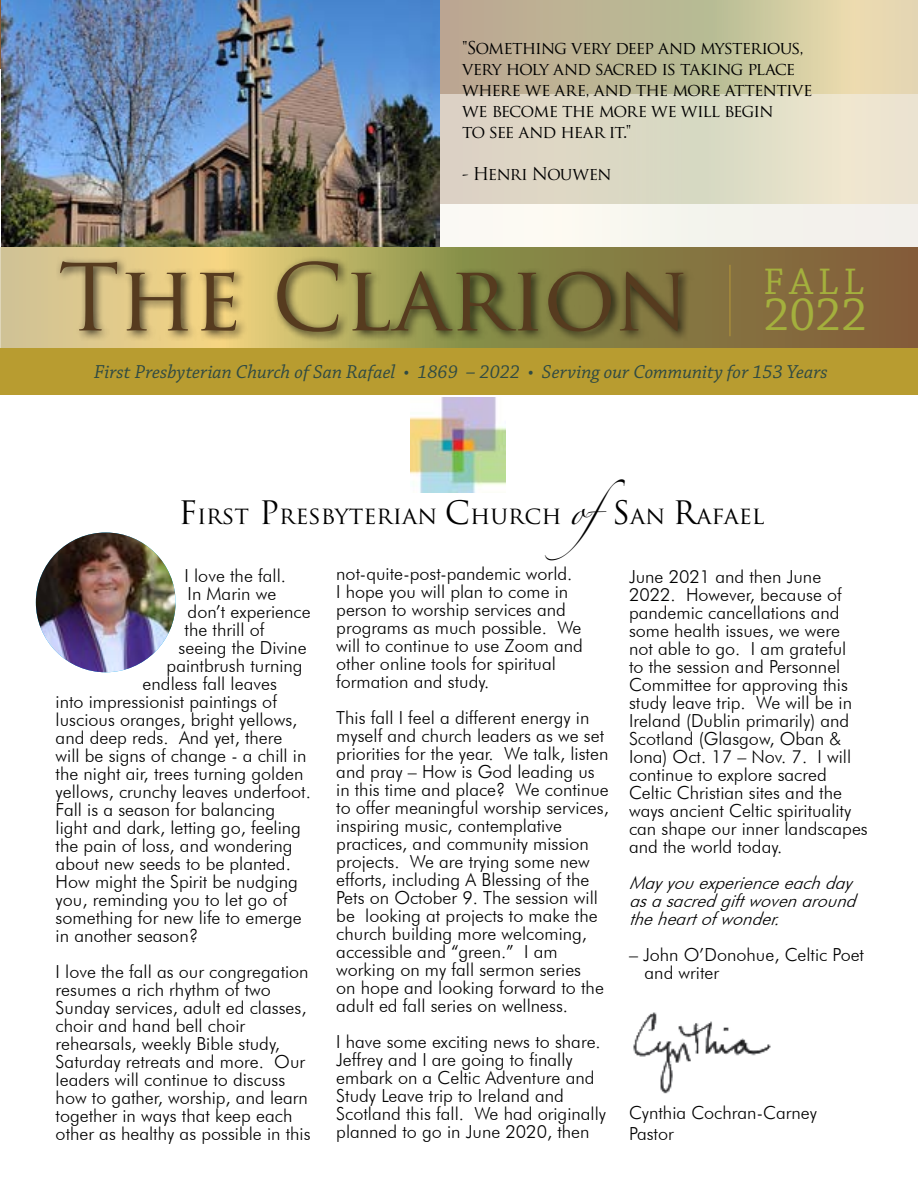
<style>
.page{position:relative;width:918px;height:1188px;background:#fff}
.page>*{position:absolute;margin:0;border:0;box-sizing:border-box;transform-origin:0 0}
.t1{font:90px "Trajan Pro";letter-spacing:-.005em;color:#563b1f}
.t2{font:39px "Chaparral Pro";color:#a4b03d}
.t3{font:24px "Trajan Pro";color:#000}
.t4{font:italic 19.8px "Chaparral Pro";color:#2f4a43}
.t5{font:300 18px/18px "Futura BT";color:#000101}
.t6{font:italic 300 18px/18px "Futura BT";color:#000101}
.t7{font:17.25px/21.1px "Trajan Pro";letter-spacing:-.06em;color:#000}
.s1{font-family:"Chaparral Pro";font-size:49.35px;color:#a4b03d}
.s2{font-size:31.5px}
.s3{font-family:"Zapfino"}
</style>
<div class="page">
<hr style="left:0;top:0;width:1px;height:68px;background:#845a39">
<svg style="left:439px;top:0;width:479px;height:247px;background:#dad4bd"></svg>
<img style="left:1px;top:0;width:438px;height:247px">
<svg style="left:0;top:247px;width:918px;height:101px;background:#9c8654"></svg>
<div style="left:0;top:348px;width:918px;height:47px;background:#b89c30"></div>
<div style="left:56px;top:257px;width:639px;height:85px;background:#000;opacity:.75"></div>
<hr style="left:729px;top:265px;width:2px;height:71px;background:#a68b3b">
<img style="left:411px;top:398px;width:94px;height:94px">
<img style="left:36px;top:533px;width:140px;height:139px;border-radius:70px">
<img style="left:633px;top:1012px;width:138px;height:82px">
<hr style="left:0;top:672px;width:1px;height:361px;background:#bde6f5">
<p class="t7" style="left:462px;top:37px;width:352px">"Something very deep and mysterious, very holy and sacred is taking place where we are, and the more attentive we become the more we will begin<br>to see and hear it."</p>
<p class="t7" style="left:462px;top:163px;width:151px">- Henri Nouwen</p>
<h1 class="t1" style="left:58px;top:240px;width:811px">The Clarion <span class="s1">2022</span></h1>
<h2 class="t2" style="left:764px;top:260px;width:102px">F A L L</h2>
<p class="t4" style="left:94px;top:361px;width:735px">First Presbyterian Church of San Rafael • 1869 – 2022 • Serving our Community for 153 Years</p>
<h3 class="t3" style="left:179px;top:501px;width:588px"><span class="s2">F</span>irst <span class="s2">P</span>resbyterian <span class="s2">C</span>hurch <span class="s3">of</span><span class="s2">S</span>an <span class="s2">R</span>afael</h3>
<p class="t5" style="left:185px;top:566px;width:103px">I love the fall.</p>
<p class="t5" style="left:188px;top:584px;width:90px">In Marin we</p>
<p class="t5" style="left:188px;top:602px;width:125px">don’t experience</p>
<p class="t5" style="left:185px;top:620px;width:81px">the thrill of</p>
<p class="t5" style="left:179px;top:638px;width:130px">seeing the Divine</p>
<p class="t5" style="left:167px;top:656px;width:138px">paintbrush turning</p>
<p class="t5" style="left:143px;top:674px;width:136px">endless fall leaves</p>
<p class="t5" style="left:56px;top:692px;width:223px">into impressionist paintings of</p>
<p class="t5" style="left:56px;top:710px;width:243px">luscious oranges, bright yellows,</p>
<p class="t5" style="left:56px;top:728px;width:228px">and deep reds. And yet, there</p>
<p class="t5" style="left:56px;top:746px;width:252px">will be signs of change - a chill in</p>
<p class="t5" style="left:56px;top:764px;width:249px">the night air, trees turning golden</p>
<p class="t5" style="left:56px;top:782px;width:257px">yellows, crunchy leaves underfoot.</p>
<p class="t5" style="left:56px;top:800px;width:221px">Fall is a season for balancing</p>
<p class="t5" style="left:56px;top:818px;width:247px">light and dark, letting go, feeling</p>
<p class="t5" style="left:56px;top:836px;width:239px">the pain of loss, and wondering</p>
<p class="t5" style="left:56px;top:854px;width:237px">about new seeds to be planted.</p>
<p class="t5" style="left:56px;top:872px;width:244px">How might the Spirit be nudging</p>
<p class="t5" style="left:56px;top:890px;width:233px">you, reminding you to let go of</p>
<p class="t5" style="left:56px;top:908px;width:248px">something for new life to emerge</p>
<p class="t5" style="left:56px;top:926px;width:144px">in another season?</p>
<p class="t5" style="left:56px;top:962px;width:257px">I love the fall as our congregation resumes a rich rhythm of two<br>Sunday services, adult ed classes, choir and hand bell choir rehearsals, weekly Bible study,<br>Saturday retreats and more. Our leaders will continue to discuss how to gather, worship, and learn together in ways that keep each other as healthy as possible in this</p>
<p class="t5" style="left:336px;top:565px;width:248px">not-quite-post-pandemic world.<br>I hope you will plan to come in person to worship services and programs as much possible. We will to continue to use Zoom and other online tools for spiritual formation and study.</p>
<p class="t5" style="left:336px;top:709px;width:274px">This fall I feel a different energy in myself and church leaders as we set priorities for the year. We talk, listen and pray – How is God leading us in this time and place? We continue to offer meaningful worship services, inspiring music, contemplative practices, and community mission projects. We are trying some new efforts, including A Blessing of the Pets on October 9. The session will be looking at projects to make the church building more welcoming, accessible and “green.” I am working on my fall sermon series<br>on hope and looking forward to the adult ed fall series on wellness.</p>
<p class="t5" style="left:336px;top:1033px;width:271px">I have some exciting news to share.<br>Jeffrey and I are going to finally embark on a Celtic Adventure and Study Leave trip to Ireland and Scotland this fall. We had originally planned to go in June 2020, then</p>
<p class="t5" style="left:629px;top:568px;width:240px">June 2021 and then June<br>2022. However, because of pandemic cancellations and some health issues, we were not able to go. I am grateful<br>to the session and Personnel<br>Committee for approving this study leave trip. We will be in<br>Ireland (Dublin primarily) and<br>Scotland (Glasgow, Oban &amp;<br>Iona) Oct. 17 – Nov. 7. I will continue to explore sacred<br>Celtic Christian sites and the ways ancient Celtic spirituality can shape our inner landscapes and the world today.</p>
<p class="t6" style="left:629px;top:874px;width:235px">Mayyouexperienceeachday asasacredgiftwovenaround theheartofwonder.</p>
<p class="t5" style="left:645px;top:946px;width:221px;text-indent:-16px">– John O’Donohue, Celtic Poet and writer</p>
<p class="t5" style="left:629px;top:1102px;width:190px;line-height:21px">Cynthia Cochran-Carney<br>Pastor</p>
</div>
